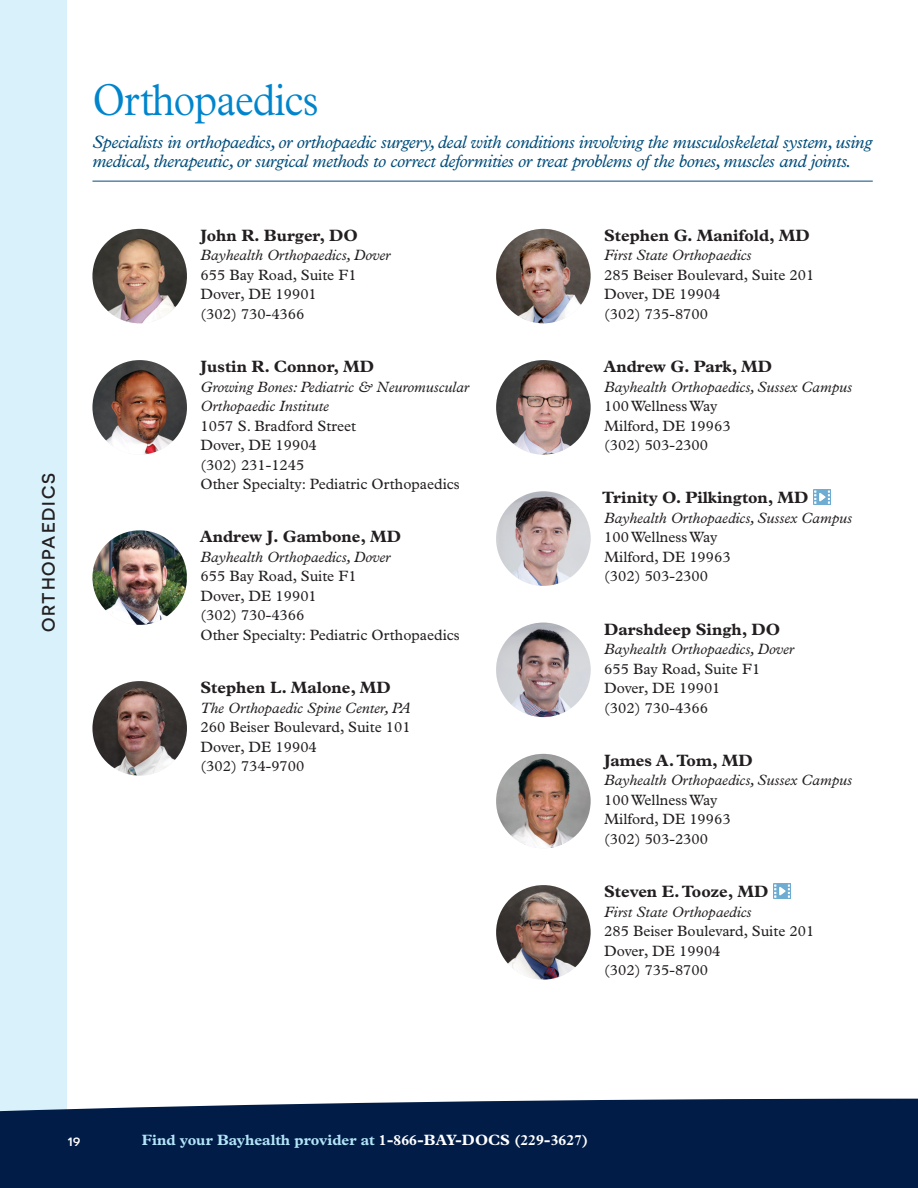
<style>
.page{position:relative;width:918px;height:1188px;background:#fff}
.page>*{position:absolute;margin:0;border:0;box-sizing:border-box;transform-origin:0 0}
.t1{font:300 45px "Plantin";letter-spacing:-.02em;color:#0085cc;scale:.9 1}
.t2{font:italic 18px/19.5px "Plantin";letter-spacing:-.02em;color:#004d7b}
.t3{font:500 18px "Novecentosanswide";letter-spacing:.1em;color:#231f20}
.t4{font:700 16.5px "Plantin";color:#231f20}
.t5{font:15px/19.5px "Plantin";color:#231f20}
.t6{font:italic 15px/19.5px "Plantin";color:#231f20}
.t7{font:700 15px "Plantin";color:#b3e4f7}
.t8{font:500 15px "Novecentosanswide";color:#fff}
.s1{color:#fff}
</style>
<div class="page">
<hr style="left:92px;top:181px;width:781px;height:1px;background:#004d7b">
<img style="left:92px;top:229px;width:95px;height:94px;border-radius:47px">
<img style="left:92px;top:360px;width:95px;height:95px;border-radius:47px">
<img style="left:92px;top:530px;width:95px;height:95px;border-radius:47px">
<img style="left:92px;top:681px;width:95px;height:95px;border-radius:47px">
<img style="left:496px;top:229px;width:95px;height:94px;border-radius:47px">
<img style="left:496px;top:360px;width:95px;height:95px;border-radius:47px">
<img style="left:496px;top:491px;width:95px;height:95px;border-radius:47px">
<img style="left:813px;top:489px;width:18px;height:16px">
<img style="left:496px;top:623px;width:95px;height:94px;border-radius:47px">
<img style="left:496px;top:754px;width:95px;height:94px;border-radius:47px">
<img style="left:496px;top:885px;width:95px;height:95px;border-radius:47px">
<img style="left:773px;top:883px;width:18px;height:15px">
<div style="left:0;top:0;width:68px;height:1119px;background:#d9f1fb"></div>
<div style="left:0;top:1099px;width:918px;height:89px;background:#001c47"></div>
<p class="t3" style="left:38px;top:632px;width:161px;rotate:-90deg">ORTHOPAEDICS</p>
<h1 class="t1" style="left:92px;top:74px;width:253px">Orthopaedics</h1>
<p class="t2" style="left:92px;top:132px;width:781px">Specialists in orthopaedics, or orthopaedic surgery, deal with conditions involving the musculoskeletal system, using medical, therapeutic, or surgical methods to correct deformities or treat problems of the bones, muscles and joints.</p>
<p class="t4" style="left:200px;top:225px;width:159px">John R. Burger, DO</p>
<p class="t6" style="left:200px;top:245px;width:191px">Bayhealth Orthopaedics, Dover</p>
<p class="t5" style="left:200px;top:265px;width:158px">655 Bay Road, Suite F1<br>Dover, DE 19901 (302) 730-4366</p>
<p class="t4" style="left:200px;top:357px;width:175px">Justin R. Connor, MD</p>
<p class="t6" style="left:200px;top:377px;width:270px">Growing Bones: Pediatric &amp; Neuromuscular<br>Orthopaedic Institute</p>
<p class="t5" style="left:200px;top:416px;width:261px">1057 S. Bradford Street<br>Dover, DE 19904<br>(302) 231-1245<br>Other Specialty: Pediatric Orthopaedics</p>
<p class="t4" style="left:200px;top:527px;width:203px">Andrew J. Gambone, MD</p>
<p class="t6" style="left:200px;top:547px;width:191px">Bayhealth Orthopaedics, Dover</p>
<p class="t5" style="left:200px;top:567px;width:261px">655 Bay Road, Suite F1<br>Dover, DE 19901<br>(302) 730-4366<br>Other Specialty: Pediatric Orthopaedics</p>
<p class="t4" style="left:200px;top:678px;width:192px">Stephen L. Malone, MD</p>
<p class="t6" style="left:200px;top:698px;width:212px">The Orthopaedic Spine Center, PA</p>
<p class="t5" style="left:200px;top:717px;width:212px">260 Beiser Boulevard, Suite 101<br>Dover, DE 19904<br>(302) 734-9700</p>
<p class="t4" style="left:604px;top:225px;width:207px">Stephen G. Manifold, MD</p>
<p class="t6" style="left:604px;top:245px;width:149px">First State Orthopaedics</p>
<p class="t5" style="left:604px;top:265px;width:212px">285 Beiser Boulevard, Suite 201<br>Dover, DE 19904<br>(302) 735-8700</p>
<p class="t4" style="left:603px;top:357px;width:170px">Andrew G. Park, MD</p>
<p class="t6" style="left:604px;top:377px;width:249px">Bayhealth Orthopaedics, Sussex Campus</p>
<p class="t5" style="left:604px;top:396px;width:128px">100 Wellness Way<br>Milford, DE 19963 (302) 503-2300</p>
<p class="t4" style="left:602px;top:488px;width:208px">Trinity O. Pilkington, MD</p>
<p class="t6" style="left:604px;top:508px;width:249px">Bayhealth Orthopaedics, Sussex Campus</p>
<p class="t5" style="left:604px;top:528px;width:128px">100 Wellness Way<br>Milford, DE 19963 (302) 503-2300</p>
<p class="t4" style="left:604px;top:619px;width:178px">Darshdeep Singh, DO</p>
<p class="t6" style="left:604px;top:639px;width:191px">Bayhealth Orthopaedics, Dover</p>
<p class="t5" style="left:604px;top:659px;width:158px">655 Bay Road, Suite F1<br>Dover, DE 19901 (302) 730-4366</p>
<p class="t4" style="left:604px;top:750px;width:150px">James A. Tom, MD</p>
<p class="t6" style="left:604px;top:770px;width:249px">Bayhealth Orthopaedics, Sussex Campus</p>
<p class="t5" style="left:604px;top:790px;width:128px">100 Wellness Way<br>Milford, DE 19963 (302) 503-2300</p>
<p class="t4" style="left:604px;top:882px;width:166px">Steven E. Tooze, MD</p>
<p class="t6" style="left:604px;top:902px;width:149px">First State Orthopaedics</p>
<p class="t5" style="left:604px;top:921px;width:212px">285 Beiser Boulevard, Suite 201<br>Dover, DE 19904<br>(302) 735-8700</p>
<p class="t8" style="left:68px;top:1132px;width:15px">19</p>
<p class="t7" style="left:142px;top:1131px;width:448px">Find your Bayhealth provider at <span class="s1">1-866-BAY-DOCS (229-3627)</span></p>
</div>
